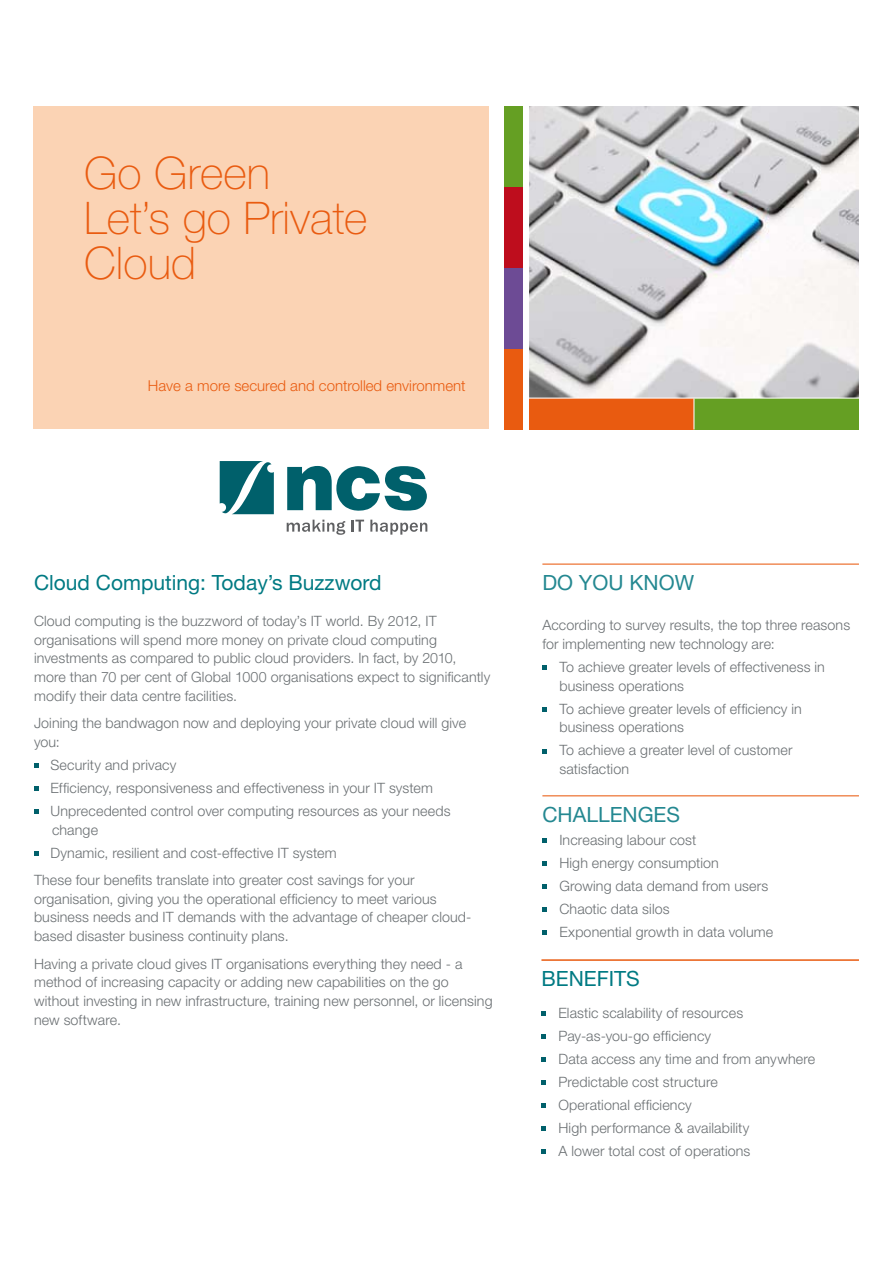
<style>
.page{position:relative;width:893px;height:1263px;background:#fff}
.page>*{position:absolute;margin:0;border:0;box-sizing:border-box;transform-origin:0 0}
.t1{font:100 45px/45px "Helvetica Neue LT Std";color:#e95b10}
.t2{font:21px "Helvetica Neue LT Std";color:#007a83}
.t3{font:21px "Helvetica Neue LT Std";color:#248891}
.t4{font:300 15px "Helvetica Neue LT Std";color:#e95b10}
.t5{font:300 14.25px/18.8px "Helvetica Neue LT Std";letter-spacing:.01em;color:#6a6f72}
</style>
<div class="page">
<img style="left:529px;top:106px;width:330px;height:292px">
<div style="left:33px;top:106px;width:456px;height:323px;background:#fbd3b4"></div>
<svg style="left:287px;top:466px;width:140px;height:45px"></svg>
<svg style="left:220px;top:461px;width:54px;height:53px"></svg>
<svg style="left:287px;top:520px;width:58px;height:15px"></svg>
<svg style="left:352px;top:520px;width:12px;height:12px"></svg>
<svg style="left:370px;top:520px;width:57px;height:15px"></svg>
<div style="left:694px;top:398px;width:165px;height:31px;background:#659f23"></div>
<div style="left:529px;top:398px;width:165px;height:31px;background:#e95b10"></div>
<hr style="left:693px;top:399px;width:1px;height:30px;background:#fff">
<div style="left:505px;top:106px;width:18px;height:81px;background:#659f23"></div>
<div style="left:505px;top:187px;width:18px;height:81px;background:#be0d1d"></div>
<div style="left:505px;top:268px;width:18px;height:81px;background:#6d4b95"></div>
<div style="left:505px;top:349px;width:18px;height:80px;background:#e95b10"></div>
<hr style="left:529px;top:398px;width:336px;height:1px;background:#fff">
<svg style="left:34px;top:763px;width:4px;height:5px"></svg>
<svg style="left:34px;top:786px;width:4px;height:5px"></svg>
<svg style="left:34px;top:809px;width:4px;height:5px"></svg>
<svg style="left:34px;top:851px;width:4px;height:4px"></svg>
<hr style="left:542px;top:795px;width:317px;height:1px;background:#e95b10">
<svg style="left:542px;top:838px;width:5px;height:5px"></svg>
<svg style="left:542px;top:861px;width:5px;height:5px"></svg>
<svg style="left:542px;top:884px;width:5px;height:5px"></svg>
<svg style="left:542px;top:907px;width:5px;height:5px"></svg>
<svg style="left:542px;top:930px;width:5px;height:5px"></svg>
<hr style="left:542px;top:564px;width:317px;height:1px;background:#e95b10">
<svg style="left:542px;top:665px;width:5px;height:5px"></svg>
<svg style="left:542px;top:707px;width:5px;height:4px"></svg>
<svg style="left:542px;top:749px;width:5px;height:4px"></svg>
<hr style="left:541px;top:959px;width:318px;height:2px;background:#e95b10">
<svg style="left:541px;top:1011px;width:5px;height:4px"></svg>
<svg style="left:541px;top:1034px;width:5px;height:4px"></svg>
<svg style="left:541px;top:1057px;width:5px;height:4px"></svg>
<svg style="left:541px;top:1080px;width:5px;height:4px"></svg>
<svg style="left:541px;top:1103px;width:5px;height:4px"></svg>
<svg style="left:541px;top:1126px;width:5px;height:4px"></svg>
<svg style="left:541px;top:1149px;width:5px;height:4px"></svg>
<h1 class="t1" style="left:84px;top:150px;width:285px">Go Green<br>Let’s go Private<br>Cloud</h1>
<p class="t4" style="left:148px;top:377px;width:319px">Have a more secured and controlled environment</p>
<h2 class="t2" style="left:34px;top:570px;width:349px">Cloud Computing: Today’s Buzzword</h2>
<p class="t5" style="left:34px;top:611px;width:458px">Cloud computing is the buzzword of today’s IT world. By 2012, IT organisations will spend more money on private cloud computing investments as compared to public cloud providers. In fact, by 2010, more than 70 per cent of Global 1000 organisations expect to significantly modify their data centre facilities.</p>
<p class="t5" style="left:34px;top:713px;width:434px">Joining the bandwagon now and deploying your private cloud will give you:</p>
<p class="t5" style="left:51px;top:753px;width:402px;line-height:23px">Security and privacy<br>Efficiency, responsiveness and effectiveness in your IT system<br>Unprecedented control over computing resources as your needs</p>
<p class="t5" style="left:51px;top:818px;width:288px;line-height:23px">change<br>Dynamic, resilient and cost-effective IT system</p>
<p class="t5" style="left:34px;top:870px;width:439px">These four benefits translate into greater cost savings for your organisation, giving you the operational efficiency to meet various business needs and IT demands with the advantage of cheaper cloud&shy;based disaster business continuity plans.</p>
<p class="t5" style="left:34px;top:954px;width:460px">Having a private cloud gives IT organisations everything they need - a method of increasing capacity or adding new capabilities on the go without investing in new infrastructure, training new personnel, or licensing new software.</p>
<h2 class="t3" style="left:542px;top:570px;width:153px">DO YOU KNOW</h2>
<p class="t5" style="left:542px;top:615px;width:309px">According to survey results, the top three reasons for implementing new technology are:</p>
<p class="t5" style="left:559px;top:657px;width:267px">To achieve greater levels of effectiveness in business operations</p>
<p class="t5" style="left:559px;top:699px;width:244px">To achieve greater levels of efficiency in business operations</p>
<p class="t5" style="left:559px;top:741px;width:235px">To achieve a greater level of customer satisfaction</p>
<h2 class="t3" style="left:542px;top:802px;width:139px">CHALLENGES</h2>
<p class="t5" style="left:559px;top:828px;width:215px;line-height:23px">Increasing labour cost<br>High energy consumption<br>Growing data demand from users<br>Chaotic data silos<br>Exponential growth in data volume</p>
<h2 class="t2" style="left:541px;top:966px;width:100px">BENEFITS</h2>
<p class="t5" style="left:558px;top:1001px;width:258px;line-height:23px">Elastic scalability of resources<br>Pay-as-you-go efficiency<br>Data access any time and from anywhere<br>Predictable cost structure<br>Operational efficiency<br>High performance &amp; availability<br>A lower total cost of operations</p>
</div>
